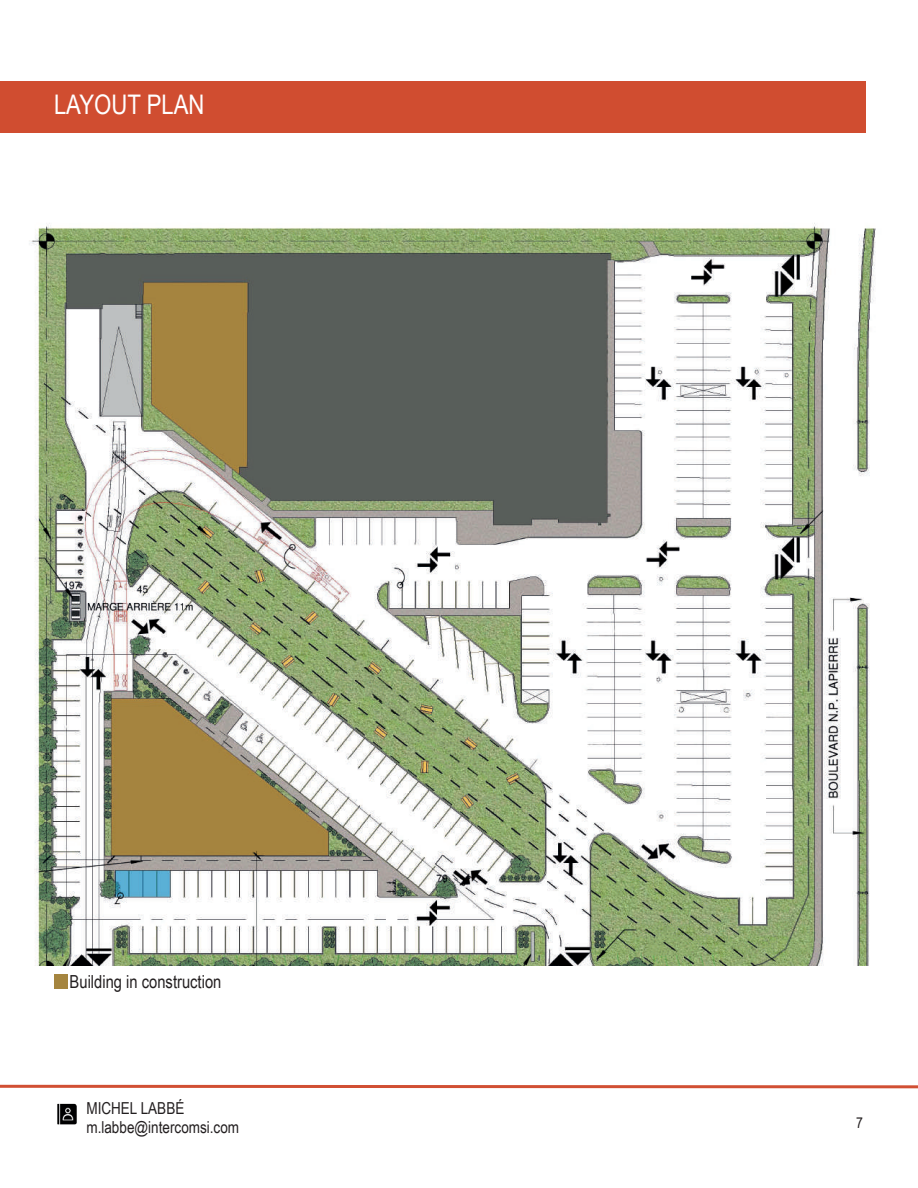
<style>
.page{position:relative;width:918px;height:1188px;background:#fff}
.page>*{position:absolute;margin:0;border:0;box-sizing:border-box;transform-origin:0 0}
.t1{font:27px "Arial Narrow";color:#fff}
.t2{font:18px "Arial Narrow";color:#231f20}
.t3{font:16.5px/19.8px "Arial Narrow";color:#231f20}
.t4{font:15px "Arial Narrow";color:#231f20}
</style>
<div class="page">
<svg style="left:0;top:1084px;width:918px;height:5px"></svg>
<div style="left:0;top:81px;width:865px;height:51px;background:#d04d30"></div>
<img style="left:29px;top:223px;width:847px;height:743px">
<div style="left:54px;top:975px;width:13px;height:14px;background:#a5853f"></div>
<img style="left:57px;top:1103px;width:20px;height:22px">
<h1 class="t1" style="left:54px;top:85px;width:152px">LAYOUT PLAN</h1>
<p class="t2" style="left:70px;top:968px;width:153px">Building in construction</p>
<p class="t3" style="left:86px;top:1097px;width:154px">MICHEL LABBÉ m.labbe@intercomsi.com</p>
<p class="t4" style="left:856px;top:1112px;width:8px">7</p>
</div>
